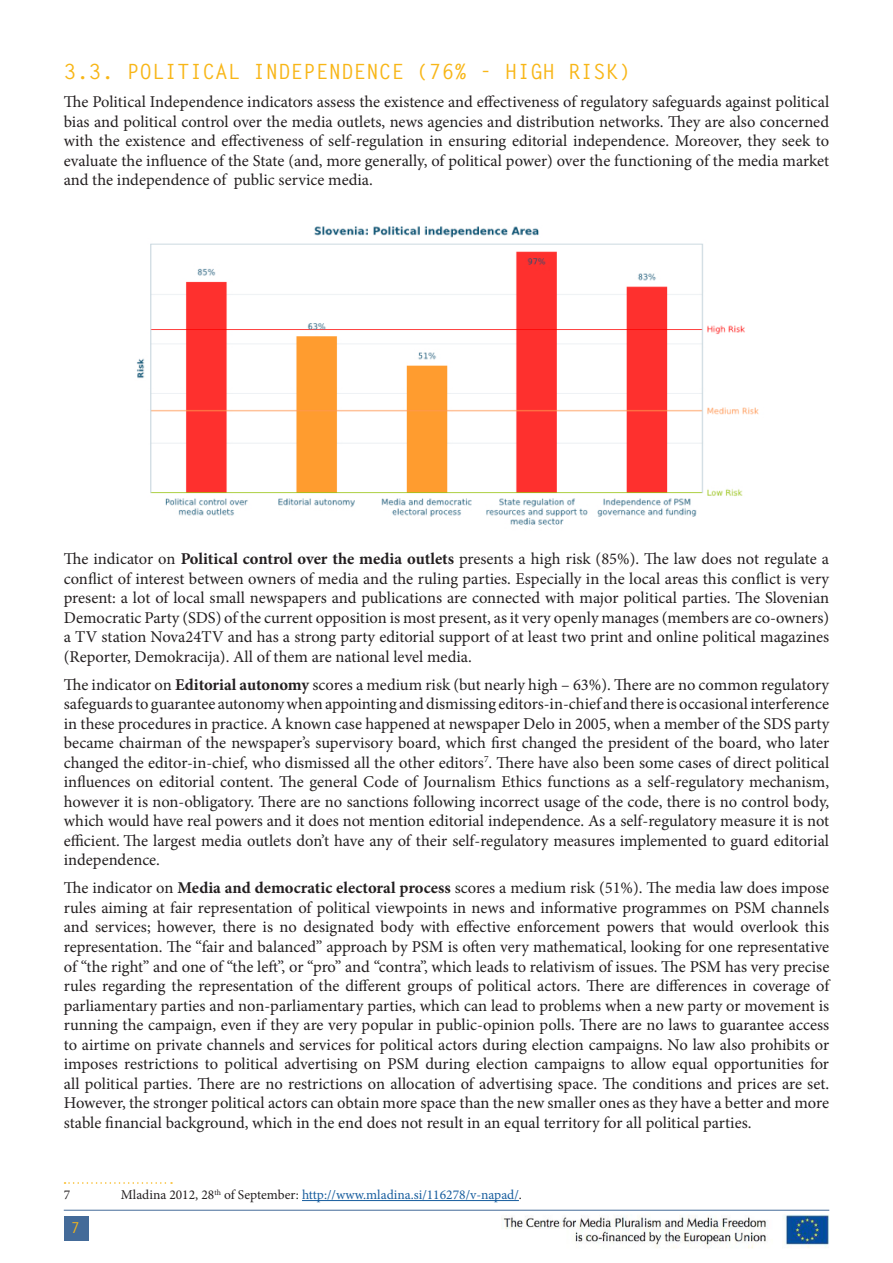
<style>
.page{position:relative;width:893px;height:1263px;background:#fff}
.page>*{position:absolute;margin:0;border:0;box-sizing:border-box;transform-origin:0 0}
.t1{font:700 21px "Letter Gothic Std";color:#f8b617}
.t2{font:16.5px/19.5px "Minion Pro";color:#231f20;text-align:justify}
.t3{font:700 15px "Letter Gothic Std";color:#f8b617}
.t4{font:13.5px "Minion Pro";color:#175d9e}
.t5{font:13.5px "Minion Pro";color:#231f20}
.s1{font-weight:700}
.s2{color:#231f20}
</style>
<div class="page">
<hr style="left:64px;top:1210px;width:765px;height:1px;background:#446b99">
<div style="left:64px;top:1216px;width:24px;height:24px;background:#446b99"></div>
<img style="left:502px;top:1214px;width:327px;height:34px">
<svg style="left:65px;top:1182px;width:107px;height:2px"></svg>
<hr style="left:302px;top:1200px;width:217px;height:1px;background:#175d9e">
<img style="left:137px;top:226px;width:622px;height:299px">
<p class="t1" style="left:64px;top:59px;width:569px">3.3. POLITICAL INDEPENDENCE (76% - HIGH RISK)</p>
<p class="t2" style="left:64px;top:92px;width:767px">The Political Independence indicators assess the existence and effectiveness of regulatory safeguards against political bias and political control over the media outlets, news agencies and distribution networks. They are also concerned with the existence and effectiveness of self-regulation in ensuring editorial independence. Moreover, they seek to evaluate the influence of the State (and, more generally, of political power) over the functioning of the media market and the independence of public service media.</p>
<p class="t2" style="left:64px;top:549px;width:767px">The indicator on <span class="s1">Political control over the media outlets</span> presents a high risk (85%). The law does not regulate a conflict of interest between owners of media and the ruling parties. Especially in the local areas this conflict is very present: a lot of local small newspapers and publications are connected with major political parties. The Slovenian Democratic Party (SDS) of the current opposition is most present, as it very openly manages (members are co-owners) a TV station Nova24TV and has a strong party editorial support of at least two print and online political magazines (Reporter, Demokracija). All of them are national level media.</p>
<p class="t2" style="left:64px;top:675px;width:767px">The indicator on <span class="s1">Editorial autonomy</span> scores a medium risk (but nearly high – 63%). There are no common regulatory safeguards to guarantee autonomy when appointing and dismissing editors-in-chief and there is occasional interference in these procedures in practice. A known case happened at newspaper Delo in 2005, when a member of the SDS party became chairman of the newspaper’s supervisory board, which first changed the president of the board, who later changed the editor-in-chief, who dismissed all the other editors<sup>7</sup>. There have also been some cases of direct political influences on editorial content. The general Code of Journalism Ethics functions as a self-regulatory mechanism, however it is non-obligatory. There are no sanctions following incorrect usage of the code, there is no control body, which would have real powers and it does not mention editorial independence. As a self-regulatory measure it is not efficient. The largest media outlets don’t have any of their self-regulatory measures implemented to guard editorial independence.</p>
<p class="t2" style="left:64px;top:878px;width:767px">The indicator on <span class="s1">Media and democratic electoral process</span> scores a medium risk (51%). The media law does impose rules aiming at fair representation of political viewpoints in news and informative programmes on PSM channels and services; however, there is no designated body with effective enforcement powers that would overlook this representation. The “fair and balanced” approach by PSM is often very mathematical, looking for one representative of “the right” and one of “the left”, or “pro” and “contra”, which leads to relativism of issues. The PSM has very precise rules regarding the representation of the different groups of political actors. There are differences in coverage of parliamentary parties and non-parliamentary parties, which can lead to problems when a new party or movement is running the campaign, even if they are very popular in public-opinion polls. There are no laws to guarantee access to airtime on private channels and services for political actors during election campaigns. No law also prohibits or imposes restrictions to political advertising on PSM during election campaigns to allow equal opportunities for all political parties. There are no restrictions on allocation of advertising space. The conditions and prices are set.<br>However, the stronger political actors can obtain more space than the new smaller ones as they have a better and more stable financial background, which in the end does not result in an equal territory for all political parties.</p>
<p class="t5" style="left:64px;top:1186px;width:8px">7</p>
<p class="t4" style="left:121px;top:1186px;width:403px"><span class="s2">Mladina 2012, 28</span><sup>th</sup> <span class="s2">of September:</span> http://www.mladina.si/116278/v-napad/<span class="s2">.</span></p>
<p class="t3" style="left:71px;top:1219px;width:10px">7</p>
</div>
